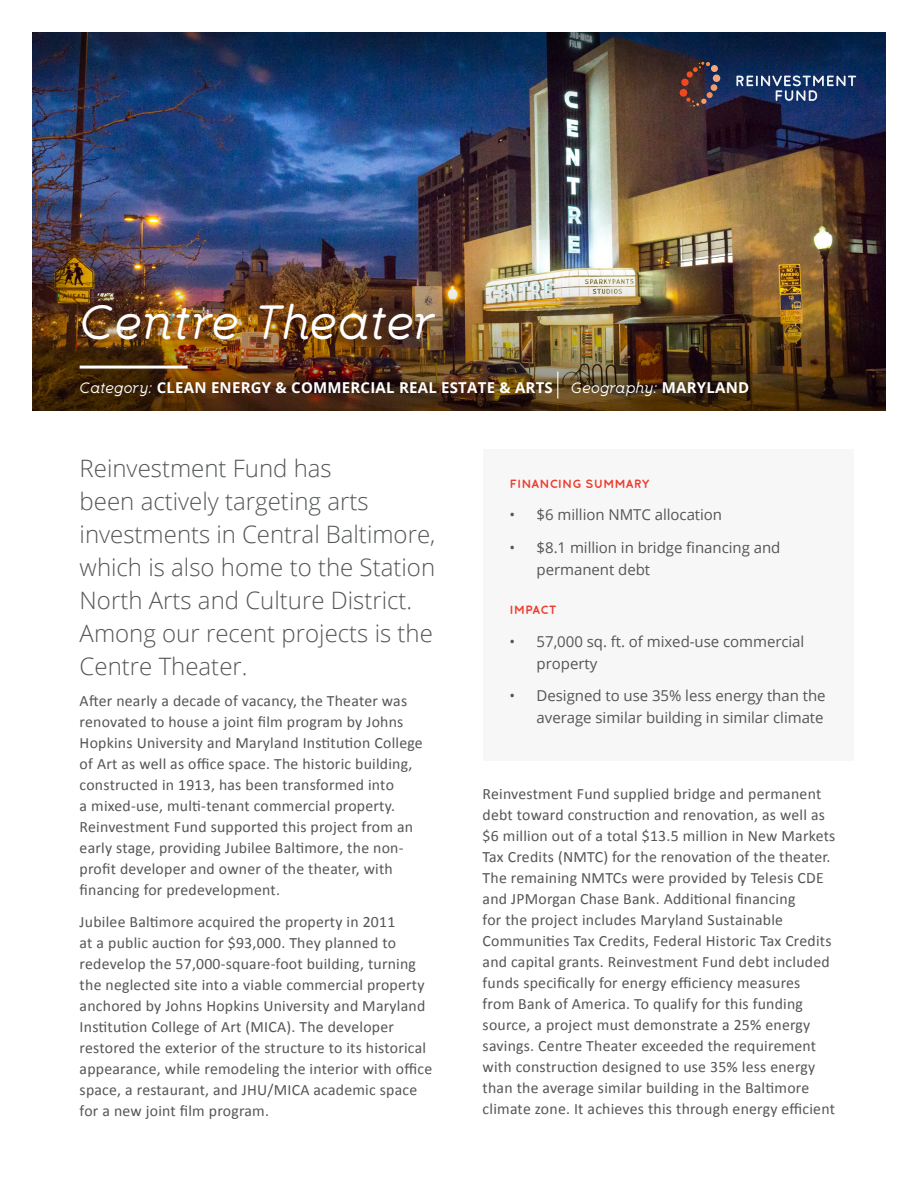
<style>
.page{position:relative;width:918px;height:1188px;background:#fff}
.page>*{position:absolute;margin:0;border:0;box-sizing:border-box;transform-origin:0 0}
.Success_Story_Title{font:italic 48px "Reinvestment";letter-spacing:.025em;color:#fff}
.Success_Story_Intro{font:300 24px/33px "Open Sans";color:#545557}
.Body_Text{font:15.75px/21px "Calibri";letter-spacing:.015em;color:#545557}
.t1{font:15px/21.8px "Open Sans";letter-spacing:-.005em;color:#545557}
.Success_Story_Locati{font:700 15px "Open Sans";letter-spacing:.015em;color:#fff}
.Caption_Heading__red{font:700 12px "Reinvestment";letter-spacing:.06em;color:#ef3b2c}
.s1{font-family:"Reinvestment";font-weight:400;font-style:italic}
</style>
<div class="page">
<img style="left:32px;top:127px;width:854px;height:94px">
<img style="left:32px;top:221px;width:854px;height:189px">
<img style="left:32px;top:32px;width:854px;height:95px">
<div style="left:681px;top:79px;width:8px;height:7px;background:#ef4722;border-radius:50%"></div>
<div style="left:687px;top:71px;width:6px;height:7px;background:#f05022;border-radius:50%"></div>
<div style="left:680px;top:89px;width:7px;height:8px;background:#ef4722;border-radius:50%"></div>
<div style="left:711px;top:65px;width:7px;height:7px;background:#f7a57c;border-radius:50%"></div>
<div style="left:713px;top:74px;width:7px;height:8px;background:#f7a57c;border-radius:50%"></div>
<div style="left:711px;top:84px;width:6px;height:7px;background:#f69a67;border-radius:50%"></div>
<svg style="left:686px;top:92px;width:27px;height:15px"></svg>
<svg style="left:736px;top:75px;width:120px;height:26px;background:#405680"></svg>
<svg style="left:693px;top:62px;width:17px;height:10px"></svg>
<hr style="left:80px;top:366px;width:108px;height:3px;background:#fff">
<svg style="left:557px;top:372px;width:1px;height:27px"></svg>
<div style="left:483px;top:449px;width:371px;height:311px;background:#f7f7f8"></div>
<p class="Success_Story_Title" style="left:80px;top:292px;width:358px">Centre Theater</p>
<p class="Success_Story_Locati" style="left:80px;top:377px;width:671px"><span class="s1">Category:</span> CLEAN ENERGY &amp; COMMERCIAL REAL ESTATE &amp; ARTS <span class="s1">Geography:</span> MARYLAND</p>
<p class="Success_Story_Intro" style="left:80px;top:451px;width:357px">Reinvestment Fund has<br>been actively targeting arts investments in Central Baltimore, which is also home to the Station<br>North Arts and Culture District.<br>Among our recent projects is the<br>Centre Theater.</p>
<p class="Body_Text" style="left:80px;top:691px;width:345px">After nearly a decade of vacancy, the Theater was renovated to house a joint film program by Johns Hopkins University and Maryland Institution College of Art as well as office space. The historic building, constructed in 1913, has been transformed into<br>a mixed-use, multi-tenant commercial property.<br>Reinvestment Fund supported this project from an early stage, providing Jubilee Baltimore, the non&shy;profit developer and owner of the theater, with financing for predevelopment.</p>
<p class="Body_Text" style="left:80px;top:911px;width:354px">Jubilee Baltimore acquired the property in 2011<br>at a public auction for $93,000. They planned to redevelop the 57,000-square-foot building, turning the neglected site into a viable commercial property anchored by Johns Hopkins University and Maryland Institution College of Art (MICA). The developer restored the exterior of the structure to its historical appearance, while remodeling the interior with office space, a restaurant, and JHU/MICA academic space for a new joint film program.</p>
<p class="Caption_Heading__red" style="left:510px;top:476px;width:141px">FINANCING SUMMARY</p>
<p class="t1" style="left:510px;top:504px;width:214px">• $6 million NMTC allocation</p>
<p class="t1" style="left:537px;top:536px;width:245px;text-indent:-27px">• $8.1 million in bridge financing and permanent debt</p>
<p class="Caption_Heading__red" style="left:510px;top:602px;width:48px">IMPACT</p>
<p class="t1" style="left:537px;top:630px;width:269px;text-indent:-27px">• 57,000 sq. ft. of mixed-use commercial property</p>
<p class="t1" style="left:510px;top:684px;width:317px;text-align:right">• Designed to use 35% less energy than the average similar building in similar climate</p>
<p class="Body_Text" style="left:483px;top:783px;width:354px">Reinvestment Fund supplied bridge and permanent debt toward construction and renovation, as well as $6 million out of a total $13.5 million in New Markets Tax Credits (NMTC) for the renovation of the theater.<br>The remaining NMTCs were provided by Telesis CDE and JPMorgan Chase Bank. Additional financing<br>for the project includes Maryland Sustainable Communities Tax Credits, Federal Historic Tax Credits and capital grants. Reinvestment Fund debt included funds specifically for energy efficiency measures from Bank of America. To qualify for this funding source, a project must demonstrate a 25% energy savings. Centre Theater exceeded the requirement with construction designed to use 35% less energy than the average similar building in the Baltimore climate zone. It achieves this through energy efficient</p>
</div>
